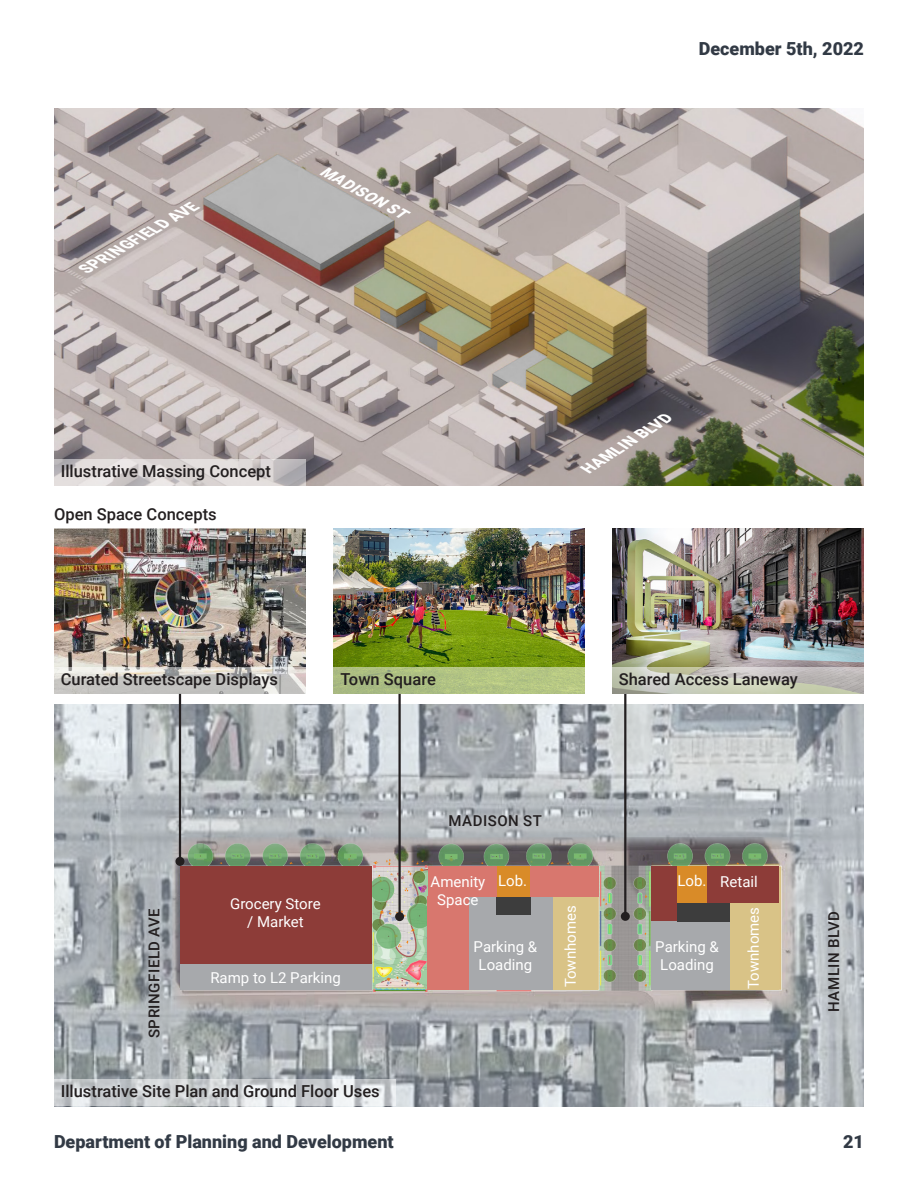
<style>
.page{position:relative;width:918px;height:1188px;background:#fff}
.page>*{position:absolute;margin:0;border:0;box-sizing:border-box;transform-origin:0 0}
.t1{font:900 18px "Roboto";color:#323a45}
.t2{font:500 16.5px "Roboto";color:#231f20}
.t3{font:15px/18px "Roboto";color:#fff;text-align:center}
.t4{font:500 15px "Roboto";letter-spacing:.035em;color:#231f20}
.t5{font:italic 900 15px "Roboto";color:#fff}
</style>
<div class="page">
<img style="left:54px;top:108px;width:810px;height:378px">
<svg style="left:54px;top:705px;width:810px;height:402px;background:#adb3b7"></svg>
<img style="left:54px;top:529px;width:252px;height:138px">
<img style="left:334px;top:529px;width:251px;height:138px">
<img style="left:612px;top:529px;width:252px;height:138px">
<img style="left:172px;top:837px;width:624px;height:174px">
<div style="left:651px;top:866px;width:57px;height:55px;background:#8d3c38"></div>
<div style="left:469px;top:896px;width:85px;height:94px;background:#a7a9ac"></div>
<div style="left:180px;top:866px;width:191px;height:98px;background:#8d3c38"></div>
<div style="left:180px;top:964px;width:191px;height:26px;background:#a7a9ac"></div>
<div style="left:428px;top:896px;width:41px;height:94px;background:#d8776e"></div>
<div style="left:554px;top:896px;width:44px;height:94px;background:#d9c387"></div>
<div style="left:651px;top:921px;width:79px;height:69px;background:#a7a9ac"></div>
<div style="left:677px;top:866px;width:31px;height:55px;background:#d98b28"></div>
<div style="left:496px;top:897px;width:34px;height:18px;background:#3d3d3d"></div>
<div style="left:677px;top:903px;width:53px;height:18px;background:#3d3d3d"></div>
<div style="left:496px;top:866px;width:34px;height:31px;background:#d98b28"></div>
<div style="left:530px;top:866px;width:68px;height:31px;background:#d8776e"></div>
<div style="left:708px;top:866px;width:71px;height:37px;background:#8d3c38"></div>
<div style="left:730px;top:903px;width:49px;height:87px;background:#d9c387"></div>
<div style="left:428px;top:866px;width:68px;height:31px;background:#d8776e"></div>
<hr style="left:398px;top:694px;width:3px;height:223px;background:#231f20">
<div style="left:395px;top:912px;width:9px;height:9px;background:#231f20;border-radius:50%"></div>
<hr style="left:179px;top:694px;width:2px;height:167px;background:#231f20">
<div style="left:176px;top:857px;width:8px;height:9px;background:#231f20;border-radius:50%"></div>
<hr style="left:624px;top:693px;width:2px;height:223px;background:#231f20">
<div style="left:621px;top:912px;width:9px;height:9px;background:#231f20;border-radius:50%"></div>
<svg style="left:54px;top:459px;width:252px;height:27px;background:#d7d2d2"></svg>
<svg style="left:54px;top:1079px;width:341px;height:27px;background:#d0d4d6"></svg>
<svg style="left:54px;top:667px;width:252px;height:27px;background:#cccac6"></svg>
<div style="left:334px;top:667px;width:251px;height:27px;background:linear-gradient(to right,#a7b981,#bacb85)"></div>
<svg style="left:612px;top:667px;width:252px;height:27px;background:#c5c6b9"></svg>
<p class="t5" style="left:79px;top:260px;width:133px;rotate:-30deg">SPRINGFIELD AVE</p>
<p class="t5" style="left:326px;top:160px;width:96px;rotate:29deg">MADISON ST</p>
<p class="t2" style="left:61px;top:460px;width:212px">Illustrative Massing Concept</p>
<p class="t2" style="left:54px;top:503px;width:164px">Open Space Concepts</p>
<p class="t1" style="left:699px;top:36px;width:167px">December 5th, 2022</p>
<p class="t5" style="left:580px;top:461px;width:103px;rotate:-33deg">HAMLIN BLVD</p>
<p class="t2" style="left:61px;top:668px;width:219px">Curated Streetscape Displays</p>
<p class="t2" style="left:341px;top:668px;width:97px">Town Square</p>
<p class="t2" style="left:619px;top:668px;width:181px">Shared Access Laneway</p>
<p class="t4" style="left:144px;top:1038px;width:132px;rotate:-90deg">SPRINGFIELD AVE</p>
<p class="t3" style="left:230px;top:894px;width:92px">Grocery Store / Market</p>
<p class="t3" style="left:210px;top:968px;width:132px">Ramp to L2 Parking</p>
<p class="t2" style="left:61px;top:1080px;width:321px">Illustrative Site Plan and Ground Floor Uses</p>
<p class="t4" style="left:448px;top:810px;width:95px">MADISON ST</p>
<p class="t3" style="left:431px;top:872px;width:56px">Amenity</p>
<p class="t3" style="left:498px;top:871px;width:30px">Lob.</p>
<p class="t3" style="left:678px;top:871px;width:30px">Lob.</p>
<p class="t3" style="left:720px;top:872px;width:39px">Retail</p>
<p class="t3" style="left:437px;top:890px;width:43px">Space</p>
<p class="t3" style="left:474px;top:937px;width:65px">Parking &amp;<br>Loading</p>
<p class="t3" style="left:655px;top:937px;width:65px">Parking &amp;<br>Loading</p>
<p class="t3" style="left:561px;top:987px;width:83px;rotate:-90deg">Townhomes</p>
<p class="t3" style="left:744px;top:989px;width:83px;rotate:-90deg">Townhomes</p>
<p class="t4" style="left:823px;top:1012px;width:102px;rotate:-90deg">HAMLIN BLVD</p>
<p class="t1" style="left:54px;top:1128px;width:341px">Department of Planning and Development</p>
<p class="t1" style="left:843px;top:1128px;width:22px">21</p>
</div>
